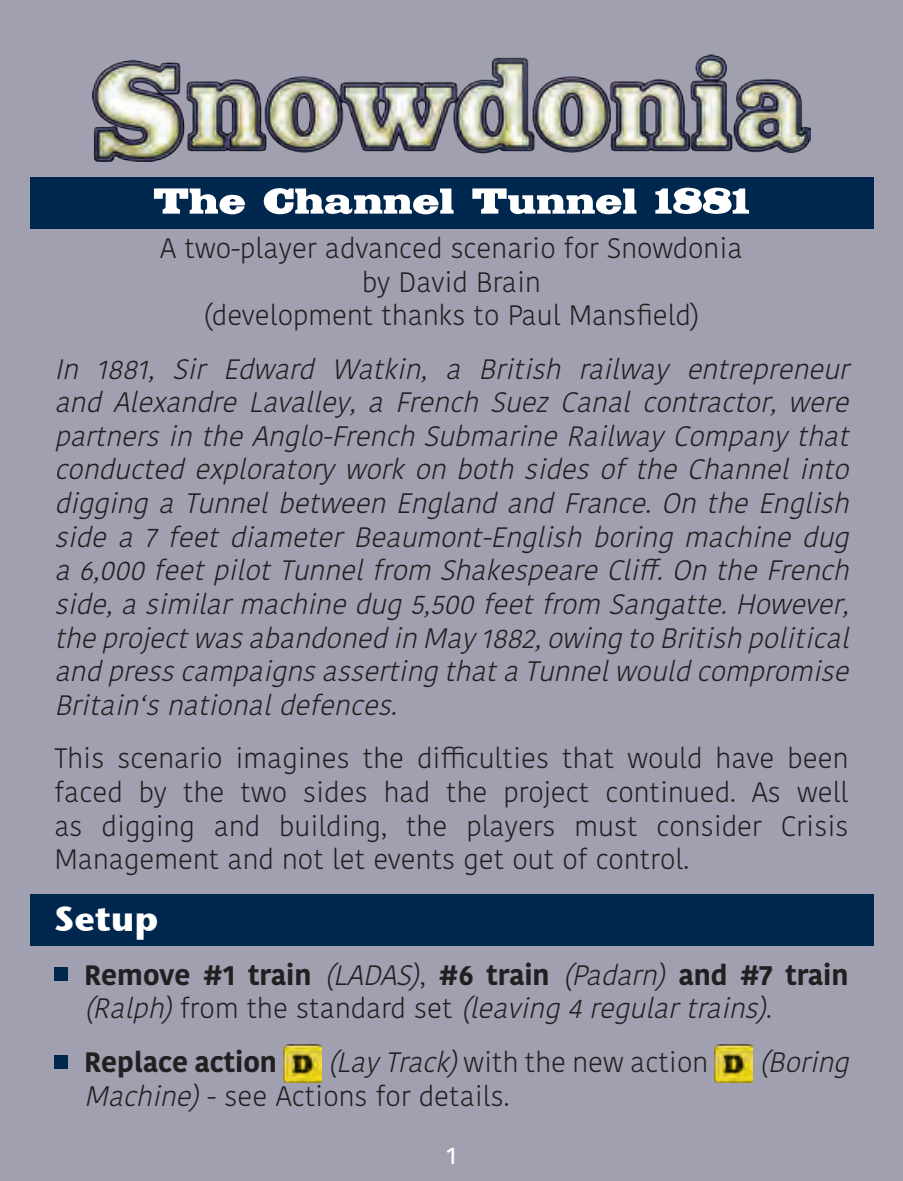
<style>
.page{position:relative;width:903px;height:1181px;background:#fff}
.page>*{position:absolute;margin:0;border:0;box-sizing:border-box;transform-origin:0 0}
.t1{font:700 35px "Stone Sans ITC";color:#fff}
.t2{font:italic 300 28px/33.6px "Kohinoor Bangla";color:#231f20;text-align:justify}
.t3{font:300 28px/33.6px "Kohinoor Bangla";color:#231f20;text-align:center}
.t4{font:700 28px "Kohinoor Bangla";color:#231f20}
.t5{font:500 24.5px "Kohinoor Bangla";color:#fff}
.s1{font-weight:700;font-style:normal}
.s2{font-style:normal}
.s3{font-style:italic}
</style>
<div class="page">
<div style="left:0;top:0;width:902px;height:1180px;background:#a0a0b1"></div>
<div style="left:30px;top:177px;width:842px;height:52px;background:#00274e"></div>
<div style="left:30px;top:894px;width:842px;height:51px;background:#00274e"></div>
<svg style="left:154px;top:188px;width:594px;height:26px"></svg>
<div style="left:54px;top:966px;width:14px;height:14px;background:#00274e"></div>
<div style="left:54px;top:1054px;width:14px;height:14px;background:#00274e"></div>
<img style="left:283px;top:1044px;width:38px;height:38px">
<img style="left:714px;top:1044px;width:38px;height:38px">
<img style="left:92px;top:54px;width:718px;height:107px">
<p class="t3" style="left:160px;top:231px;width:583px">A two-player advanced scenario for Snowdonia by David Brain<br>(development thanks to Paul Mansfield)</p>
<p class="t2" style="left:54px;top:351px;width:804px">In 1881, Sir Edward Watkin, a British railway entrepreneur and Alexandre Lavalley, a French Suez Canal contractor, were partnersintheAnglo-FrenchSubmarineRailwayCompanythat conducted exploratory work on both sides of the Channel into digging a Tunnel between England and France. On the English side a 7 feet diameter Beaumont-English boring machine dug a6,000feetpilotTunnelfrom ShakespeareCliff.OntheFrench side,asimilarmachinedug5,500feetfrom Sangatte.However, theprojectwasabandonedinMay1882,owingtoBritishpolitical andpresscampaignsassertingthataTunnelwouldcompromise Britain‘snationaldefences.</p>
<p class="t3" style="left:54px;top:741px;width:795px;text-align:justify">This scenario imagines the difficulties that would have been faced by the two sides had the project continued. As well as digging and building, the players must consider Crisis Management and not let events get out of control.</p>
<p class="t1" style="left:54px;top:887px;width:105px">Setup</p>
<p class="t2" style="left:84px;top:957px;width:765px"><span class="s1">Remove #1 train</span> (LADAS)<span class="s2">,</span> <span class="s1">#6 train</span> (Padarn) <span class="s1">and #7 train </span>(Ralph) <span class="s2">f r o m t h e s t a n d a rd s e t</span> (leaving4regulartrains)<span class="s2">.</span></p>
<p class="t4" style="left:84px;top:1037px;width:194px">Replace action</p>
<p class="t3" style="left:328px;top:1044px;width:382px"><span class="s3">(LayTrack)</span> with the new action</p>
<p class="t2" style="left:759px;top:1044px;width:100px">(Boring</p>
<p class="t3" style="left:84px;top:1078px;width:427px"><span class="s3">Machine)</span> - see Actions for details.</p>
<p class="t5" style="left:446px;top:1135px;width:12px">1</p>
</div>
